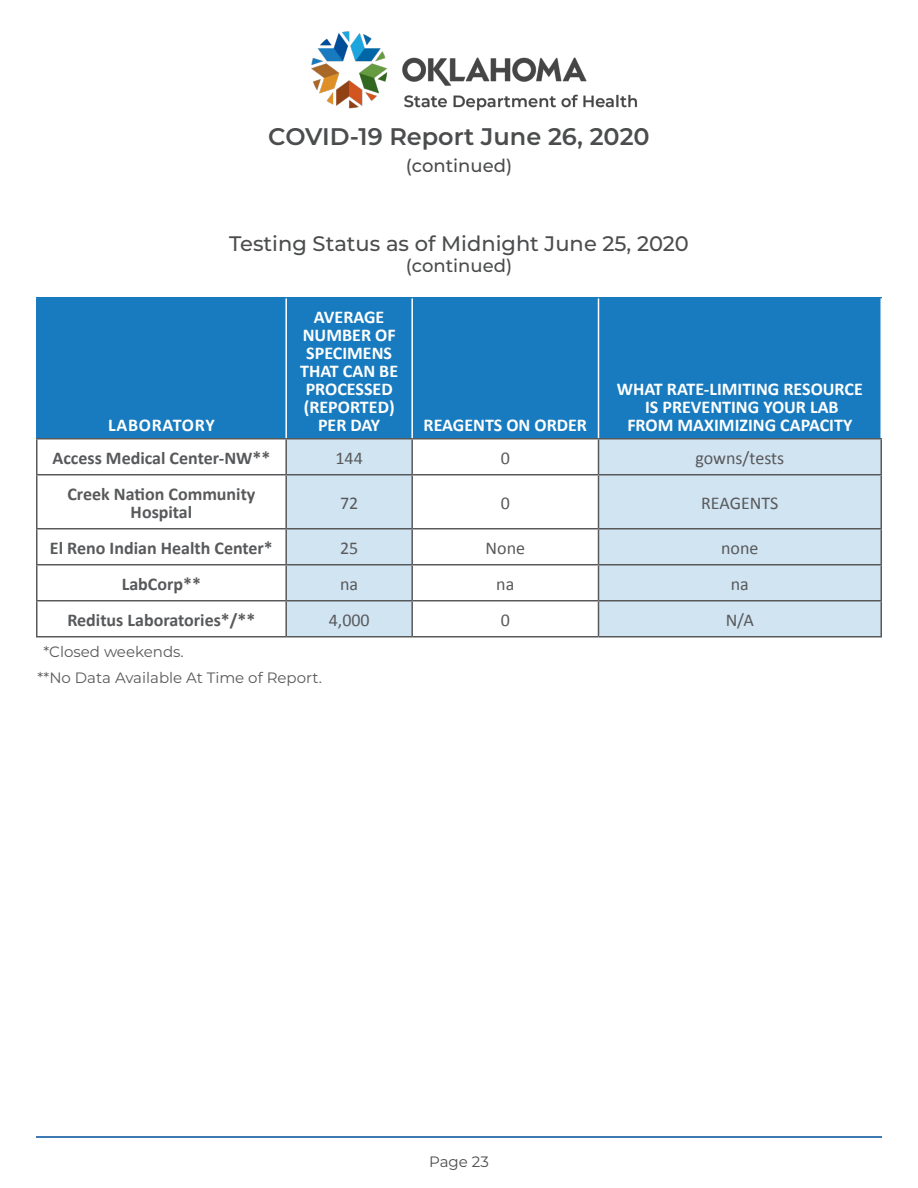
<style>
.page{position:relative;width:918px;height:1188px;background:#fff}
.page>*{position:absolute;margin:0;border:0;box-sizing:border-box;transform-origin:0 0}
.t1{font:600 24px "Montserrat";color:#4b4c4d}
.Cell_Text_Style{font:500 21px "Montserrat";color:#4b4c4d}
.New_Table_Labels{font:700 18px/18px "Calibri";color:#fff;text-align:center}
.Lab_names{font:700 18px/18px "Calibri";color:#58595b;text-align:center}
.Lab_names-2{font:18px "Calibri";color:#58595b}
.Cell_Text_Style-2{font:500 18px "Montserrat";color:#4b4c4d}
.New_Table_Labels-2{font:700 18px "Calibri";letter-spacing:.04em;color:#fff}
.t2{font:15px "Montserrat";color:#58595b}
.t3{font:15px "Montserrat";color:#4b4c4d}
</style>
<div class="page">
<hr style="left:36px;top:1136px;width:846px;height:2px;background:#004e99">
<img style="left:311px;top:31px;width:327px;height:80px">
<div style="left:38px;top:298px;width:842px;height:140px;background:#187bbf"></div>
<svg style="left:287px;top:440px;width:593px;height:196px;fill:#d1e4f2"></svg>
<hr style="left:36px;top:297px;width:250px;height:1px;background:#187bbf">
<hr style="left:36px;top:298px;width:2px;height:140px;background:#187bbf">
<hr style="left:286px;top:297px;width:126px;height:1px;background:#187bbf">
<hr style="left:412px;top:297px;width:186px;height:1px;background:#187bbf">
<hr style="left:598px;top:297px;width:284px;height:1px;background:#187bbf">
<hr style="left:285px;top:298px;width:2px;height:140px;background:#fff">
<hr style="left:411px;top:298px;width:2px;height:140px;background:#fff">
<hr style="left:598px;top:298px;width:1px;height:140px;background:#fff">
<hr style="left:36px;top:438px;width:250px;height:2px;background:#58595b">
<hr style="left:286px;top:438px;width:126px;height:2px;background:#58595b">
<hr style="left:412px;top:438px;width:186px;height:2px;background:#58595b">
<hr style="left:598px;top:438px;width:284px;height:2px;background:#58595b">
<hr style="left:36px;top:440px;width:2px;height:34px;background:#58595b">
<hr style="left:285px;top:440px;width:2px;height:34px;background:#58595b">
<hr style="left:411px;top:440px;width:2px;height:34px;background:#58595b">
<hr style="left:598px;top:440px;width:1px;height:34px;background:#58595b">
<hr style="left:880px;top:440px;width:2px;height:34px;background:#58595b">
<hr style="left:36px;top:474px;width:250px;height:2px;background:#58595b">
<hr style="left:36px;top:476px;width:2px;height:52px;background:#58595b">
<hr style="left:286px;top:474px;width:126px;height:2px;background:#58595b">
<hr style="left:285px;top:476px;width:2px;height:52px;background:#58595b">
<hr style="left:412px;top:474px;width:186px;height:2px;background:#58595b">
<hr style="left:411px;top:476px;width:2px;height:52px;background:#58595b">
<hr style="left:598px;top:474px;width:284px;height:2px;background:#58595b">
<hr style="left:598px;top:476px;width:1px;height:52px;background:#58595b">
<hr style="left:880px;top:476px;width:2px;height:52px;background:#58595b">
<hr style="left:36px;top:528px;width:250px;height:2px;background:#58595b">
<hr style="left:36px;top:530px;width:2px;height:34px;background:#58595b">
<hr style="left:286px;top:528px;width:126px;height:2px;background:#58595b">
<hr style="left:285px;top:530px;width:2px;height:34px;background:#58595b">
<hr style="left:412px;top:528px;width:186px;height:2px;background:#58595b">
<hr style="left:411px;top:530px;width:2px;height:34px;background:#58595b">
<hr style="left:598px;top:528px;width:284px;height:2px;background:#58595b">
<hr style="left:598px;top:530px;width:1px;height:34px;background:#58595b">
<hr style="left:880px;top:530px;width:2px;height:34px;background:#58595b">
<hr style="left:36px;top:564px;width:250px;height:2px;background:#58595b">
<hr style="left:36px;top:566px;width:2px;height:34px;background:#58595b">
<hr style="left:286px;top:564px;width:126px;height:2px;background:#58595b">
<hr style="left:285px;top:566px;width:2px;height:34px;background:#58595b">
<hr style="left:412px;top:564px;width:186px;height:2px;background:#58595b">
<hr style="left:411px;top:566px;width:2px;height:34px;background:#58595b">
<hr style="left:598px;top:564px;width:284px;height:2px;background:#58595b">
<hr style="left:598px;top:566px;width:1px;height:34px;background:#58595b">
<hr style="left:880px;top:566px;width:2px;height:34px;background:#58595b">
<hr style="left:36px;top:600px;width:250px;height:2px;background:#58595b">
<hr style="left:36px;top:602px;width:2px;height:34px;background:#58595b">
<hr style="left:286px;top:600px;width:126px;height:2px;background:#58595b">
<hr style="left:285px;top:602px;width:2px;height:34px;background:#58595b">
<hr style="left:412px;top:600px;width:186px;height:2px;background:#58595b">
<hr style="left:411px;top:602px;width:2px;height:34px;background:#58595b">
<hr style="left:598px;top:600px;width:284px;height:2px;background:#58595b">
<hr style="left:598px;top:602px;width:1px;height:34px;background:#58595b">
<hr style="left:880px;top:602px;width:2px;height:34px;background:#58595b">
<hr style="left:36px;top:636px;width:250px;height:2px;background:#58595b">
<hr style="left:286px;top:636px;width:126px;height:2px;background:#58595b">
<hr style="left:412px;top:636px;width:186px;height:2px;background:#58595b">
<hr style="left:598px;top:636px;width:284px;height:2px;background:#58595b">
<h1 class="t1" style="left:268px;top:119px;width:383px">COVID-19 Report June 26, 2020</h1>
<p class="Cell_Text_Style-2" style="left:406px;top:153px;width:108px">(continued)</p>
<p class="Cell_Text_Style" style="left:229px;top:228px;width:461px">Testing Status as of Midnight June 25, 2020</p>
<p class="Cell_Text_Style-2" style="left:406px;top:253px;width:108px">(continued)</p>
<p class="New_Table_Labels-2" style="left:108px;top:414px;width:108px">LABORATORY</p>
<p class="New_Table_Labels" style="left:300px;top:308px;width:99px">AVERAGE<br>NUMBER OF<br>SPECIMENS<br>THAT CAN BE<br>PROCESSED (REPORTED)<br>PER DAY</p>
<p class="New_Table_Labels" style="left:424px;top:416px;width:165px">REAGENTS ON ORDER</p>
<p class="New_Table_Labels" style="left:617px;top:380px;width:248px">WHAT RATE-LIMITING RESOURCE<br>IS PREVENTING YOUR LAB<br>FROM MAXIMIZING CAPACITY</p>
<p class="Lab_names" style="left:52px;top:449px;width:219px">Access Medical Center-NW**</p>
<p class="Lab_names-2" style="left:336px;top:447px;width:29px">144</p>
<p class="Lab_names-2" style="left:501px;top:447px;width:11px">0</p>
<p class="Lab_names-2" style="left:695px;top:447px;width:90px">gowns/tests</p>
<p class="Lab_names" style="left:67px;top:485px;width:190px">Creek Nation Community<br>Hospital</p>
<p class="Lab_names-2" style="left:340px;top:492px;width:20px">72</p>
<p class="Lab_names-2" style="left:501px;top:492px;width:11px">0</p>
<p class="Lab_names-2" style="left:701px;top:492px;width:79px">REAGENTS</p>
<p class="Lab_names" style="left:50px;top:539px;width:224px">El Reno Indian Health Center*</p>
<p class="Lab_names-2" style="left:340px;top:537px;width:20px">25</p>
<p class="Lab_names-2" style="left:486px;top:537px;width:41px">None</p>
<p class="Lab_names-2" style="left:721px;top:537px;width:39px">none</p>
<p class="Lab_names" style="left:122px;top:575px;width:81px">LabCorp**</p>
<p class="Lab_names-2" style="left:340px;top:573px;width:20px">na</p>
<p class="Lab_names-2" style="left:496px;top:573px;width:20px">na</p>
<p class="Lab_names-2" style="left:731px;top:573px;width:20px">na</p>
<p class="Lab_names" style="left:67px;top:611px;width:190px">Reditus Laboratories*/**</p>
<p class="Lab_names-2" style="left:329px;top:609px;width:43px">4,000</p>
<p class="Lab_names-2" style="left:501px;top:609px;width:11px">0</p>
<p class="Lab_names-2" style="left:726px;top:609px;width:30px">N/A</p>
<p class="t2" style="left:44px;top:641px;width:142px">*Closed weekends.</p>
<p class="t2" style="left:38px;top:667px;width:286px">**No Data Available At Time of Report.</p>
<p class="t3" style="left:429px;top:1151px;width:61px">Page 23</p>
</div>
